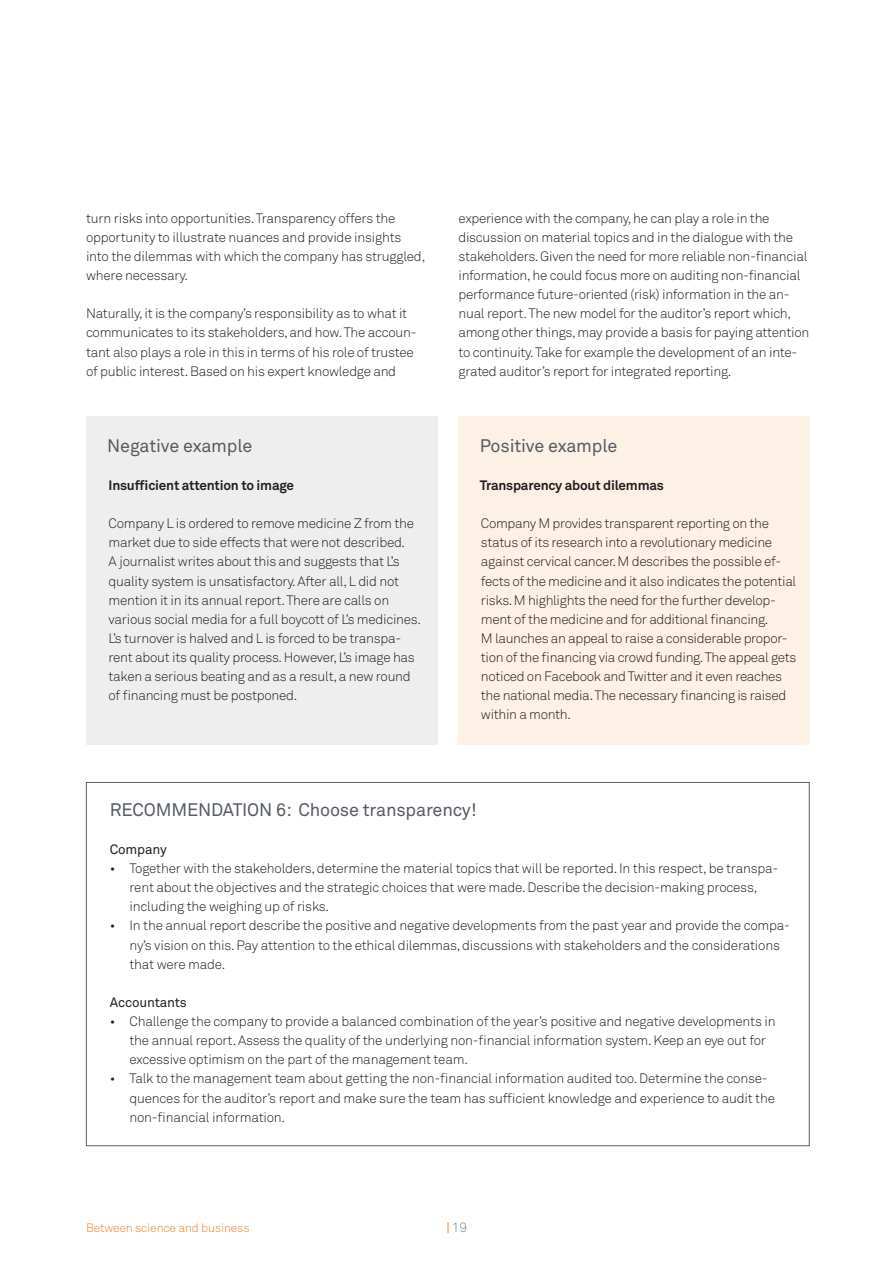
<style>
.page{position:relative;width:895px;height:1265px;background:#fff}
.page>*{position:absolute;margin:0;border:0;box-sizing:border-box;transform-origin:0 0}
.t1{font:18px "Akkurat Pro";letter-spacing:-.01em;color:#575c64}
.t2{font:300 13.5px/19.2px "Akkurat";letter-spacing:-.02em;color:#231f20}
.t3{font:700 13.5px "Akkurat Pro";letter-spacing:-.015em;color:#231f20}
.t4{font:13.5px "Akkurat Pro";letter-spacing:-.015em;color:#231f20}
.t5{font:300 13.5px "Akkurat";color:#838487}
.t6{font:300 12px "Akkurat";letter-spacing:-.01em;color:#f48031}
</style>
<div class="page">
<div style="left:458px;top:416px;width:351px;height:329px;background:#fdf0e4"></div>
<div style="left:86px;top:416px;width:351px;height:329px;background:#eee"></div>
<p class="t2" style="left:86px;top:208px;width:340px">turn risks into opportunities. Transparency offers the opportunity to illustrate nuances and provide insights into the dilemmas with which the company has struggled, where necessary.</p>
<p class="t2" style="left:86px;top:304px;width:332px">Naturally, it is the company’s responsibility as to what it communicates to its stakeholders, and how. The accoun&shy;tant also plays a role in this in terms of his role of trustee of public interest. Based on his expert knowledge and</p>
<h1 class="t1" style="left:107px;top:435px;width:146px">Negative example</h1>
<p class="t3" style="left:108px;top:477px;width:187px">Insufficient attention to image</p>
<p class="t2" style="left:108px;top:513px;width:314px">Company L is ordered to remove medicine Z from the market due to side effects that were not described.<br>A journalist writes about this and suggests that L’s quality system is unsatisfactory. After all, L did not mention it in its annual report. There are calls on various social media for a full boycott of L’s medicines.<br>L’s turnover is halved and L is forced to be transpa&shy;rent about its quality process. However, L’s image has taken a serious beating and as a result, a new round of financing must be postponed.</p>
<p class="t2" style="left:458px;top:208px;width:352px">experience with the company, he can play a role in the discussion on material topics and in the dialogue with the stakeholders. Given the need for more reliable non-financial information, he could focus more on auditing non-financial performance future-oriented (risk) information in the an&shy;nual report. The new model for the auditor’s report which, among other things, may provide a basis for paying attention to continuity. Take for example the development of an inte&shy;grated auditor’s report for integrated reporting.</p>
<h1 class="t1" style="left:479px;top:435px;width:139px">Positive example</h1>
<p class="t3" style="left:479px;top:477px;width:185px">Transparency about dilemmas</p>
<p class="t2" style="left:480px;top:513px;width:317px">Company M provides transparent reporting on the status of its research into a revolutionary medicine against cervical cancer. M describes the possible ef&shy;fects of the medicine and it also indicates the potential risks. M highlights the need for the further develop&shy;ment of the medicine and for additional financing.<br>M launches an appeal to raise a considerable propor&shy;tion of the financing via crowd funding. The appeal gets noticed on Facebook and Twitter and it even reaches the national media. The necessary financing is raised within a month.</p>
<h1 class="t1" style="left:110px;top:799px;width:368px">RECOMMENDATION 6: Choose transparency!</h1>
<p class="t4" style="left:110px;top:841px;width:58px">Company</p>
<p class="t2" style="left:129px;top:858px;width:650px;text-indent:-19px">• Together with the stakeholders, determine the material topics that will be reported. In this respect, be transpa&shy;rent about the objectives and the strategic choices that were made. Describe the decision-making process, including the weighing up of risks.</p>
<p class="t2" style="left:129px;top:916px;width:661px;text-indent:-19px">• In the annual report describe the positive and negative developments from the past year and provide the compa&shy;ny’s vision on this. Pay attention to the ethical dilemmas, discussions with stakeholders and the considerations that were made.</p>
<p class="t4" style="left:110px;top:994px;width:78px">Accountants</p>
<p class="t2" style="left:129px;top:1011px;width:647px;text-indent:-19px">• Challenge the company to provide a balanced combination of the year’s positive and negative developments in the annual report. Assess the quality of the underlying non-financial information system. Keep an eye out for excessive optimism on the part of the management team.</p>
<p class="t2" style="left:129px;top:1069px;width:646px;text-indent:-19px">• Talk to the management team about getting the non-financial information audited too. Determine the conse&shy;quences for the auditor’s report and make sure the team has sufficient knowledge and experience to audit the non-financial information.</p>
<p class="t6" style="left:86px;top:1220px;width:165px">Between science and business</p>
<p class="t5" style="left:451px;top:1219px;width:17px">19</p>
</div>
